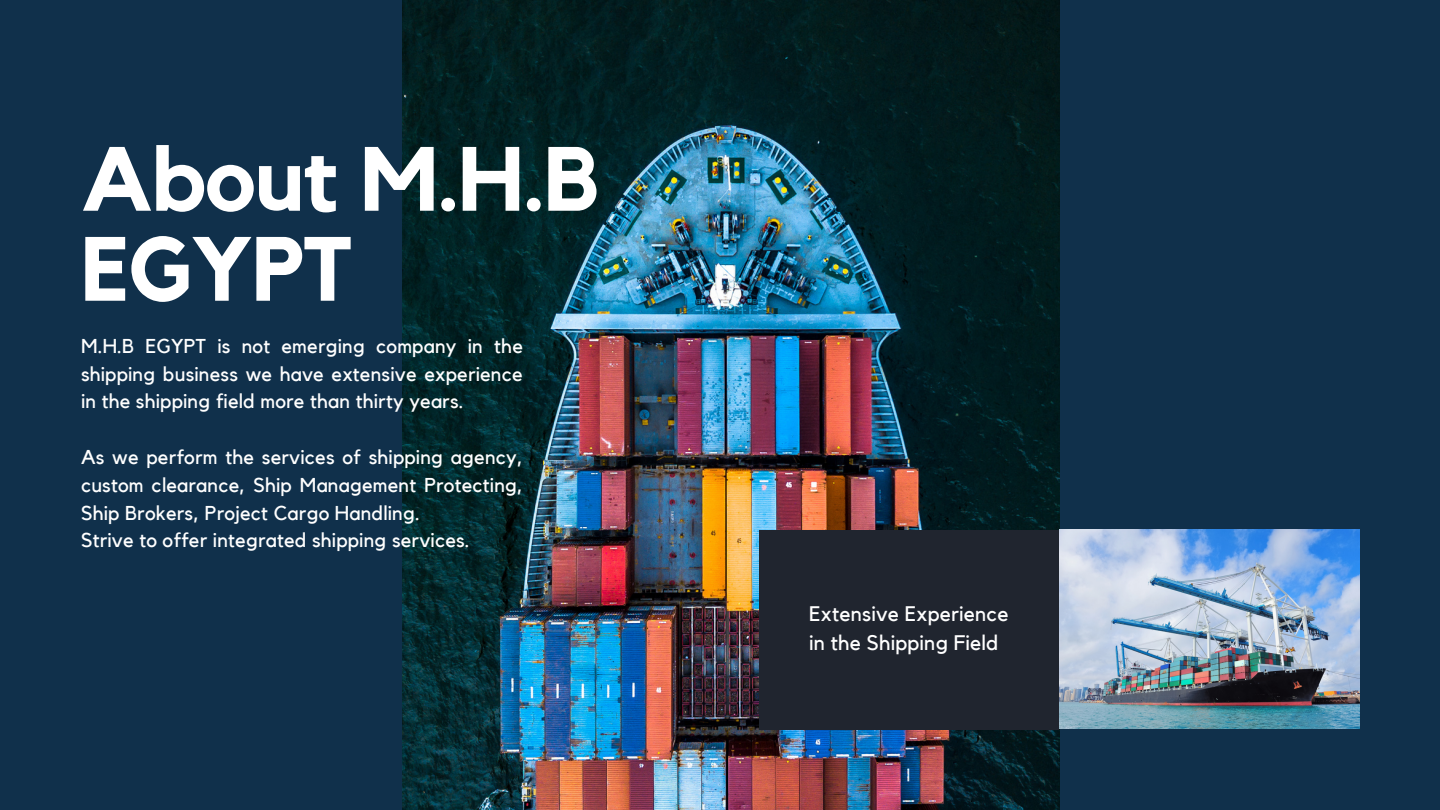
<style>
.page{position:relative;width:1440px;height:810px;background:#10304b}
.page>*{position:absolute;margin:0;border:0;box-sizing:border-box;transform-origin:0 0}
.t1{font:700 90px/90px "Kollektif";letter-spacing:-.01em;color:#fff}
.t2{font:21px/29.2px "Kollektif";letter-spacing:.01em;color:#fff}
.t3{font:20px/27.8px "Kollektif";letter-spacing:.01em;color:#fff;text-align:justify}
</style>
<div class="page">
<img style="left:402px;top:0;width:657px;height:810px">
<img style="left:1059px;top:530px;width:300px;height:199px">
<div style="left:759px;top:530px;width:300px;height:199px;background:#20252f"></div>
<h1 class="t1" style="left:81px;top:138px;width:520px">About M.H.B<br>EGYPT</h1>
<p class="t3" style="left:81px;top:333px;width:443px">M.H.B EGYPT is not emerging company in the shipping business we have extensive experience in the shipping field more than thirty years.</p>
<p class="t3" style="left:81px;top:444px;width:444px;text-align:left">As we perform the services of shipping agency, custom clearance, Ship Management Protecting, Ship Brokers, Project Cargo Handling.<br>Strive to offer integrated shipping services.</p>
<p class="t2" style="left:809px;top:600px;width:201px">Extensive Experience in the Shipping Field</p>
</div>
